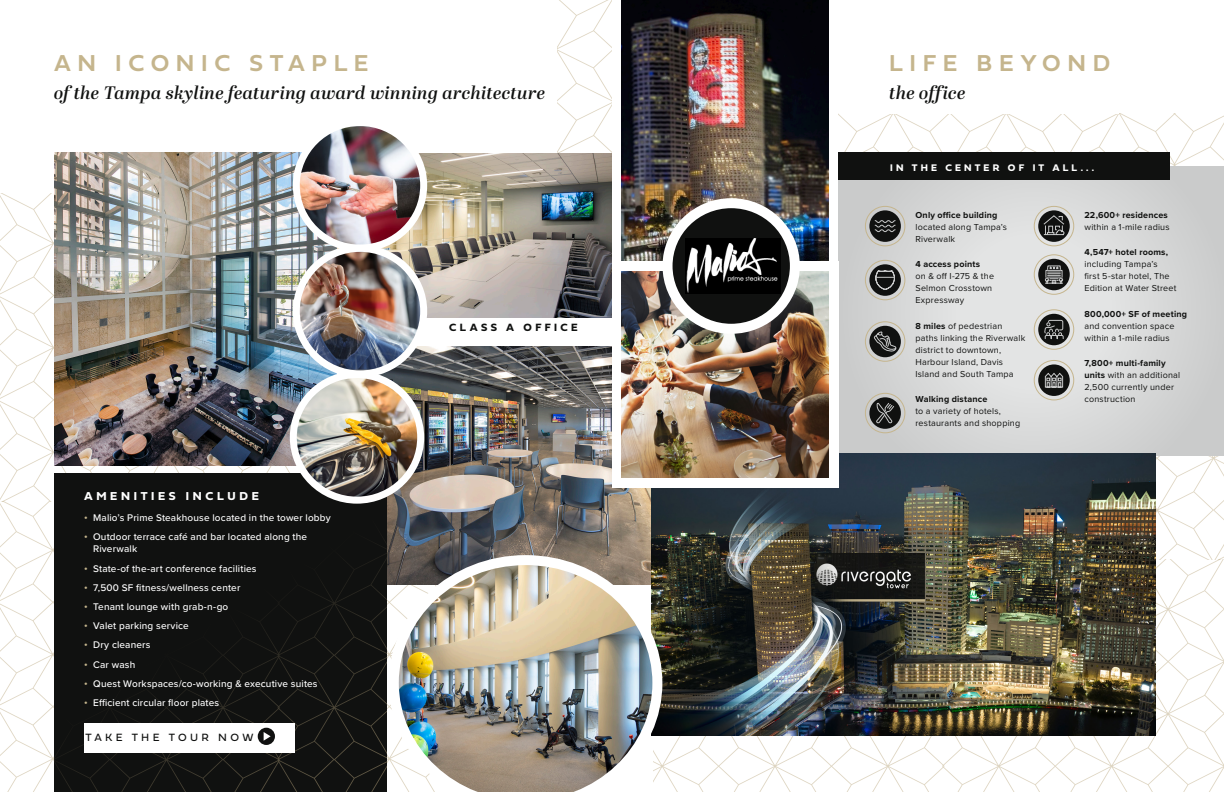
<style>
.page{position:relative;width:1224px;height:792px;background:#fff}
.page>*{position:absolute;margin:0;border:0;box-sizing:border-box;transform-origin:0 0}
.t1{font:24px "Fieldwork Geo Demibold";letter-spacing:.275em;color:#c5b58d}
.t2{font:italic 600 18px "Abril Display";letter-spacing:.015em;color:#101110}
.t3{font:12px "Fieldwork Geo Bold";letter-spacing:.31em;color:#fff}
.t4{font:11px "Fieldwork Geo Regular";letter-spacing:.305em;color:#101110}
.t5{font:11px "Fieldwork Geo Bold";letter-spacing:.31em;color:#101110}
.t6{font:500 10px/12px "Proxima Nova";letter-spacing:.015em;color:#fff}
.t7{font:10px "Fieldwork Geo Bold";letter-spacing:.31em;color:#fff}
.t8{font:9px/12px "Proxima Nova";letter-spacing:.02em;color:#101110}
.s1{font-family:"Fieldwork Geo Demibold";font-weight:400;color:#c5b58d}
.s2{font-weight:700}
</style>
<div class="page">
<img style="left:0;top:194px;width:338px;height:307px">
<img style="left:0;top:501px;width:389px;height:291px">
<img style="left:662px;top:456px;width:562px;height:336px">
<img style="left:839px;top:114px;width:385px;height:52px">
<img style="left:557px;top:0;width:55px;height:154px">
<div style="left:838px;top:166px;width:386px;height:290px;background:linear-gradient(to right,#d6d7d6,#d7d8d8)"></div>
<img style="left:378px;top:346px;width:274px;height:239px">
<div style="left:54px;top:473px;width:333px;height:319px;background:#101110"></div>
<div style="left:869px;top:210px;width:32px;height:32px;background:#101110;border-radius:50%"></div>
<div style="left:865px;top:206px;width:40px;height:40px;border:1px solid #c5b58d;border-radius:50%"></div>
<svg style="left:874px;top:220px;width:22px;height:12px"></svg>
<div style="left:869px;top:264px;width:32px;height:32px;background:#101110;border-radius:50%"></div>
<div style="left:865px;top:260px;width:40px;height:40px;border:1px solid #c5b58d;border-radius:50%"></div>
<svg style="left:875px;top:270px;width:20px;height:20px"></svg>
<div style="left:869px;top:326px;width:32px;height:31px;background:#101110;border-radius:50%"></div>
<div style="left:865px;top:321px;width:40px;height:41px;border:1px solid #c5b58d;border-radius:50%"></div>
<svg style="left:874px;top:331px;width:23px;height:21px"></svg>
<div style="left:869px;top:397px;width:32px;height:32px;background:#101110;border-radius:50%"></div>
<div style="left:865px;top:393px;width:40px;height:40px;border:1px solid #c5b58d;border-radius:50%"></div>
<svg style="left:876px;top:402px;width:18px;height:22px"></svg>
<svg style="left:1038px;top:210px;width:32px;height:32px"></svg>
<div style="left:1034px;top:206px;width:40px;height:40px;border:1px solid #c5b58d;border-radius:50%"></div>
<svg style="left:1043px;top:215px;width:22px;height:28px"></svg>
<div style="left:1034px;top:309px;width:40px;height:41px;border:1px solid #c5b58d;border-radius:50%"></div>
<div style="left:1038px;top:314px;width:32px;height:31px;background:#101110;border-radius:50%"></div>
<svg style="left:1044px;top:320px;width:20px;height:22px"></svg>
<div style="left:1034px;top:254px;width:40px;height:41px;border:1px solid #c5b58d;border-radius:50%"></div>
<div style="left:1038px;top:259px;width:32px;height:31px;background:#101110;border-radius:50%"></div>
<svg style="left:1045px;top:265px;width:18px;height:19px"></svg>
<div style="left:1034px;top:360px;width:40px;height:40px;border:1px solid #c5b58d;border-radius:50%"></div>
<svg style="left:1038px;top:364px;width:32px;height:32px"></svg>
<svg style="left:1045px;top:372px;width:18px;height:16px"></svg>
<img style="left:54px;top:153px;width:282px;height:313px">
<img style="left:621px;top:0;width:207px;height:261px">
<img style="left:54px;top:501px;width:333px;height:291px">
<img style="left:382px;top:154px;width:230px;height:164px">
<div style="left:838px;top:153px;width:332px;height:27px;background:#101110"></div>
<img style="left:296px;top:127px;width:128px;height:120px">
<div style="left:293px;top:119px;width:134px;height:133px;border:7px solid #fff;border-radius:50%"></div>
<img style="left:296px;top:252px;width:128px;height:118px">
<div style="left:293px;top:245px;width:134px;height:132px;border:7px solid #fff;border-radius:50%"></div>
<img style="left:293px;top:375px;width:128px;height:125px">
<div style="left:290px;top:371px;width:134px;height:133px;border:7px solid #fff;border-radius:50%"></div>
<div style="left:84px;top:724px;width:211px;height:29px;background:#fff"></div>
<svg style="left:258px;top:728px;width:17px;height:17px"></svg>
<img style="left:652px;top:454px;width:504px;height:281px">
<div style="left:612px;top:261px;width:226px;height:227px;background:#fff"></div>
<img style="left:622px;top:271px;width:207px;height:207px">
<img style="left:389px;top:555px;width:273px;height:237px">
<svg style="left:668px;top:203px;width:127px;height:126px;fill:#101110"></svg>
<img style="left:685px;top:238px;width:95px;height:56px">
<div style="left:663px;top:198px;width:137px;height:136px;border:10px solid #fff;border-radius:50%"></div>
<p class="t1" style="left:54px;top:44px;width:316px">AN ICONIC STAPLE</p>
<p class="t2" style="left:54px;top:80px;width:493px">of the Tampa skyline featuring award winning architecture</p>
<p class="t3" style="left:84px;top:487px;width:176px">AMENITIES INCLUDE</p>
<p class="t6" style="left:84px;top:512px;width:248px"><span class="s1">•</span> Malio’s Prime Steakhouse located in the tower lobby</p>
<p class="t6" style="left:93px;top:531px;width:216px;text-indent:-9px"><span class="s1">•</span> Outdoor terrace café and bar located along the<br>Riverwalk</p>
<p class="t6" style="left:84px;top:562px;width:174px"><span class="s1">•</span> State-of the-art conference facilities</p>
<p class="t6" style="left:84px;top:581px;width:158px"><span class="s1">•</span> 7,500 SF fitness/wellness center</p>
<p class="t6" style="left:84px;top:600px;width:146px"><span class="s1">•</span> Tenant lounge with grab-n-go</p>
<p class="t6" style="left:84px;top:620px;width:106px"><span class="s1">•</span> Valet parking service</p>
<p class="t6" style="left:84px;top:639px;width:68px"><span class="s1">•</span> Dry cleaners</p>
<p class="t6" style="left:84px;top:658px;width:53px"><span class="s1">•</span> Car wash</p>
<p class="t6" style="left:84px;top:677px;width:235px"><span class="s1">•</span> Quest Workspaces/co-working &amp; executive suites</p>
<p class="t6" style="left:84px;top:696px;width:137px"><span class="s1">•</span> Efficient circular floor plates</p>
<p class="t4" style="left:86px;top:729px;width:169px">TAKE THE TOUR NOW</p>
<p class="t5" style="left:449px;top:319px;width:130px">CLASS A OFFICE</p>
<p class="t1" style="left:889px;top:44px;width:223px">LIFE BEYOND</p>
<p class="t2" style="left:889px;top:80px;width:78px">the office</p>
<p class="t7" style="left:890px;top:160px;width:206px">IN THE CENTER OF IT ALL...</p>
<p class="t8" style="left:916px;top:208px;width:93px"><span class="s2">Only office building </span>located along Tampa’s<br>Riverwalk</p>
<p class="t8" style="left:916px;top:258px;width:80px"><span class="s2">4 access points<br></span>on &amp; off I-275 &amp; the<br>Selmon Crosstown<br>Expressway</p>
<p class="t8" style="left:916px;top:319px;width:111px"><span class="s2">8 miles</span> of pedestrian paths linking the Riverwalk district to downtown,<br>Harbour Island, Davis<br>Island and South Tampa</p>
<p class="t8" style="left:916px;top:393px;width:106px"><span class="s2">Walking distance<br></span>to a variety of hotels, restaurants and shopping</p>
<p class="t8" style="left:1085px;top:208px;width:87px"><span class="s2">22,600+ residences </span>within a 1-mile radius</p>
<p class="t8" style="left:1085px;top:246px;width:93px"><span class="s2">4,547+ hotel rooms, </span>including Tampa’s<br>first 5-star hotel, The<br>Edition at Water Street</p>
<p class="t8" style="left:1085px;top:307px;width:104px"><span class="s2">800,000+ SF of meeting </span>and convention space within a 1-mile radius</p>
<p class="t8" style="left:1085px;top:357px;width:97px"><span class="s2">7,800+ multi-family units</span> with an additional<br>2,500 currently under construction</p>
</div>
